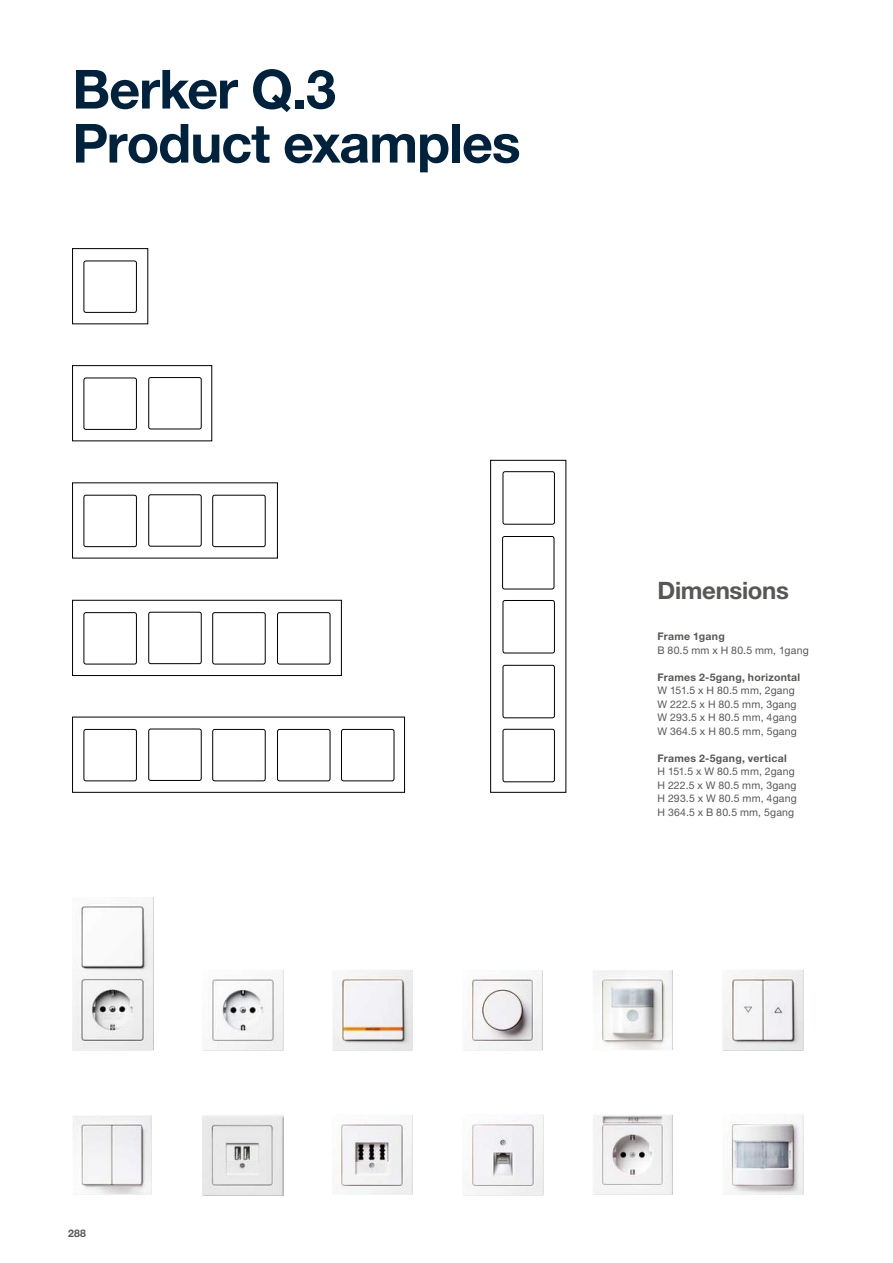
<style>
.page{position:relative;width:893px;height:1263px;background:#fff}
.page>*{position:absolute;margin:0;border:0;box-sizing:border-box;transform-origin:0 0}
.t1{font:700 54px/54px "Helvetica Neue LTW1 G";letter-spacing:-.02em;color:#00223d}
.t2{font:700 24px "Helvetica Neue LTW1 G";letter-spacing:-.015em;color:#575756}
.t3{font:10.5px/13.5px "Helvetica Neue LTW1 G";letter-spacing:.02em;color:#575756}
.t4{font:700 10.5px "Helvetica Neue LTW1 G";letter-spacing:.025em;color:#575756}
</style>
<div class="page">
<div style="left:84px;top:261px;width:53px;height:52px;border:1px solid #000;border-radius:2px"></div>
<div style="left:72px;top:248px;width:76px;height:76px;border:1px solid #000"></div>
<div style="left:84px;top:378px;width:53px;height:52px;border:1px solid #000;border-radius:2px"></div>
<div style="left:72px;top:365px;width:140px;height:76px;border:1px solid #000"></div>
<div style="left:148px;top:377px;width:53px;height:52px;border:1px solid #000;border-radius:2px"></div>
<div style="left:84px;top:495px;width:53px;height:52px;border:1px solid #000;border-radius:2px"></div>
<div style="left:148px;top:494px;width:53px;height:52px;border:1px solid #000;border-radius:2px"></div>
<div style="left:212px;top:495px;width:53px;height:52px;border:1px solid #000;border-radius:2px"></div>
<div style="left:84px;top:612px;width:53px;height:52px;border:1px solid #000;border-radius:2px"></div>
<div style="left:72px;top:600px;width:270px;height:76px;border:1px solid #000"></div>
<div style="left:148px;top:612px;width:53px;height:52px;border:1px solid #000;border-radius:2px"></div>
<div style="left:212px;top:612px;width:53px;height:52px;border:1px solid #000;border-radius:2px"></div>
<div style="left:277px;top:612px;width:53px;height:52px;border:1px solid #000;border-radius:2px"></div>
<div style="left:84px;top:729px;width:53px;height:52px;border:1px solid #000;border-radius:2px"></div>
<div style="left:148px;top:729px;width:53px;height:52px;border:1px solid #000;border-radius:2px"></div>
<div style="left:212px;top:729px;width:53px;height:52px;border:1px solid #000;border-radius:2px"></div>
<div style="left:277px;top:729px;width:53px;height:52px;border:1px solid #000;border-radius:2px"></div>
<div style="left:341px;top:729px;width:53px;height:52px;border:1px solid #000;border-radius:2px"></div>
<div style="left:503px;top:471px;width:52px;height:53px;border:1px solid #000;border-radius:2px"></div>
<div style="left:490px;top:460px;width:76px;height:332px;border:1px solid #000"></div>
<div style="left:502px;top:536px;width:52px;height:53px;border:1px solid #000;border-radius:2px"></div>
<div style="left:503px;top:600px;width:52px;height:53px;border:1px solid #000;border-radius:2px"></div>
<div style="left:503px;top:665px;width:52px;height:53px;border:1px solid #000;border-radius:2px"></div>
<div style="left:503px;top:729px;width:52px;height:53px;border:1px solid #000;border-radius:2px"></div>
<img style="left:332px;top:970px;width:81px;height:80px">
<img style="left:208px;top:970px;width:76px;height:80px">
<img style="left:466px;top:970px;width:77px;height:80px">
<img style="left:202px;top:1115px;width:81px;height:80px">
<img style="left:332px;top:1115px;width:81px;height:80px">
<img style="left:468px;top:1115px;width:75px;height:80px">
<img style="left:593px;top:970px;width:80px;height:80px">
<img style="left:722px;top:970px;width:81px;height:81px">
<img style="left:73px;top:1115px;width:79px;height:79px">
<img style="left:72px;top:897px;width:82px;height:153px">
<img style="left:593px;top:1114px;width:80px;height:81px">
<img style="left:728px;top:1115px;width:75px;height:80px">
<h1 class="t1" style="left:72px;top:62px;width:450px">Berker Q.3<br>Product examples</h1>
<h2 class="t2" style="left:657px;top:576px;width:133px">Dimensions</h2>
<p class="t4" style="left:657px;top:630px;width:69px">Frame 1gang</p>
<p class="t3" style="left:657px;top:643px;width:153px">B 80.5 mm x H 80.5 mm, 1gang</p>
<p class="t4" style="left:657px;top:670px;width:144px">Frames 2-5gang, horizontal</p>
<p class="t3" style="left:657px;top:683px;width:141px">W 151.5 x H 80.5 mm, 2gang<br>W 222.5 x H 80.5 mm, 3gang<br>W 293.5 x H 80.5 mm, 4gang<br>W 364.5 x H 80.5 mm, 5gang</p>
<p class="t4" style="left:657px;top:751px;width:131px">Frames 2-5gang, vertical</p>
<p class="t3" style="left:657px;top:764px;width:141px">H 151.5 x W 80.5 mm, 2gang<br>H 222.5 x W 80.5 mm, 3gang<br>H 293.5 x W 80.5 mm, 4gang<br>H 364.5 x B 80.5 mm, 5gang</p>
<p class="t4" style="left:68px;top:1226px;width:19px">288</p>
</div>
